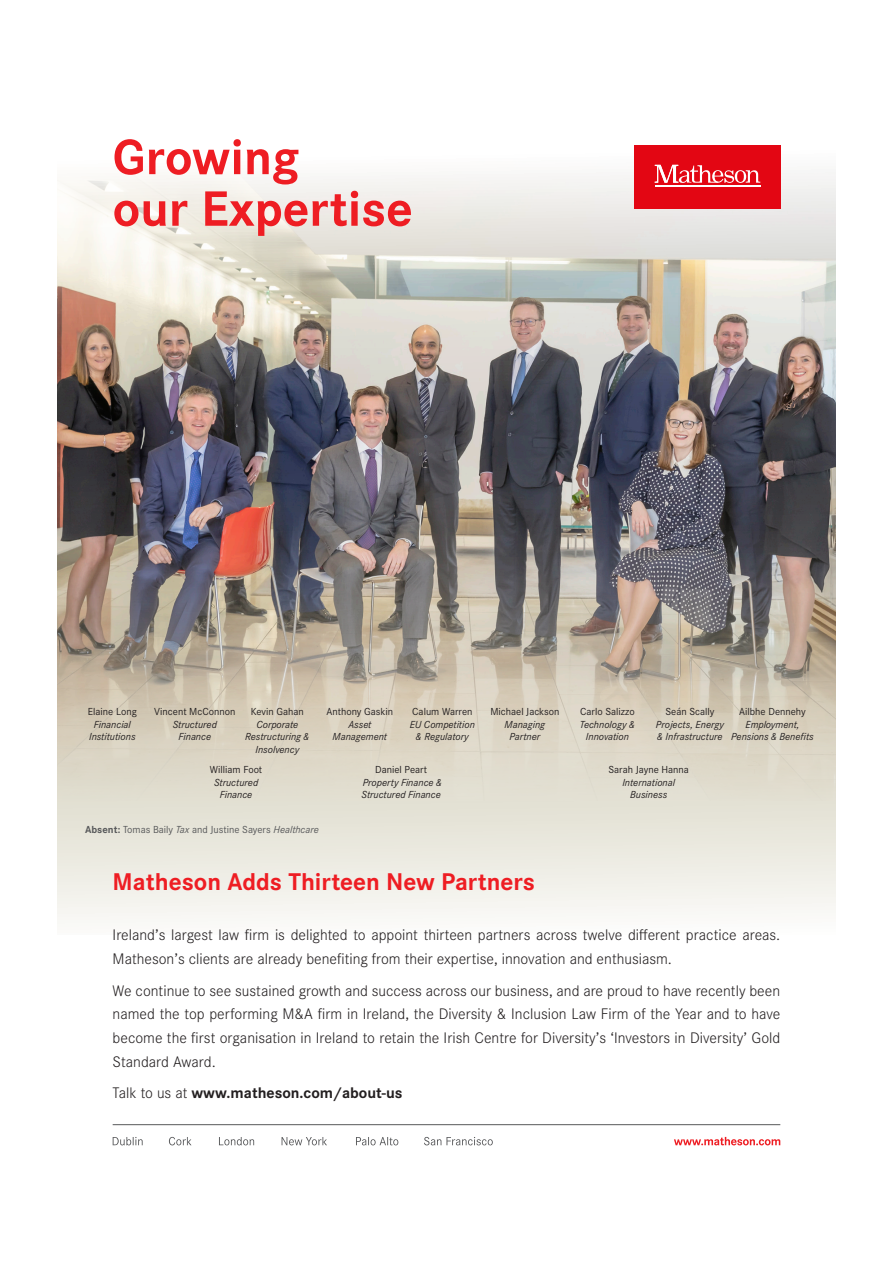
<style>
.page{position:relative;width:893px;height:1263px;background:#fff}
.page>*{position:absolute;margin:0;border:0;box-sizing:border-box;transform-origin:0 0}
.t1{font:700 51.45px/51.6px "Corporate S Pro";color:#ee1d23}
.t2{font:700 25.2px "Corporate S Pro";color:#ee1d23}
.t3{font:300 15.9px/23.9px "Corporate S Pro";color:#231f20}
.t4{font:700 15.9px "Corporate S Pro";color:#231f20}
.t5{font:italic 10.65px/12.8px "Corporate S Pro";color:#231f20;text-align:center}
.t6{font:10.65px "Corporate S Pro";color:#57585a}
.s1{font-style:normal}
.s2{font-weight:700}
.s3{font-style:italic}
.s4{font-weight:300}
</style>
<div class="page">
<svg style="left:57px;top:800px;width:779px;height:120px;fill:#ecebe2"></svg>
<img style="left:57px;top:145px;width:779px;height:655px">
<div style="left:634px;top:145px;width:146px;height:63px;background:#e30613"></div>
<hr style="left:655px;top:185px;width:105px;height:2px;background:#fff">
<svg style="left:655px;top:165px;width:105px;height:18px"></svg>
<hr style="left:113px;top:1124px;width:667px;height:1px;background:#57585a">
<svg style="left:113px;top:1137px;width:380px;height:8px"></svg>
<svg style="left:674px;top:1137px;width:106px;height:8px"></svg>
<p class="t1" style="left:113px;top:127px;width:302px">Growing<br>our Expertise</p>
<p class="t5" style="left:88px;top:704px;width:50px"><span class="s1">Elaine Long<br></span>Financial<br>Institutions</p>
<p class="t5" style="left:154px;top:704px;width:83px"><span class="s1">Vincent McConnon<br></span>Structured<br>Finance</p>
<p class="t5" style="left:245px;top:704px;width:66px"><span class="s1">Kevin Gahan<br></span>Corporate<br>Restructuring &amp;<br>Insolvency</p>
<p class="t5" style="left:327px;top:704px;width:68px"><span class="s1">Anthony Gaskin<br></span>Asset<br>Management</p>
<p class="t5" style="left:410px;top:704px;width:66px"><span class="s1">Calum Warren<br></span>EU Competition &amp; Regulatory</p>
<p class="t5" style="left:490px;top:704px;width:70px"><span class="s1">Michael Jackson<br></span>Managing<br>Partner</p>
<p class="t5" style="left:580px;top:704px;width:57px"><span class="s1">Carlo Salizzo<br></span>Technology &amp;<br>Innovation</p>
<p class="t5" style="left:656px;top:704px;width:70px"><span class="s1">Seán Scally<br></span>Projects, Energy &amp; Infrastructure</p>
<p class="t5" style="left:731px;top:704px;width:84px"><span class="s1">Ailbhe Dennehy<br></span>Employment,<br>Pensions &amp; Benefits</p>
<p class="t5" style="left:210px;top:762px;width:54px"><span class="s1">William Foot<br></span>Structured<br>Finance</p>
<p class="t5" style="left:361px;top:762px;width:82px"><span class="s1">Daniel Peart<br></span>Property Finance &amp;<br>Structured Finance</p>
<p class="t5" style="left:608px;top:762px;width:82px"><span class="s1">Sarah Jayne Hanna<br></span>International<br>Business</p>
<p class="t6" style="left:85px;top:821px;width:235px"><span class="s2">Absent:</span> Tomas Baily <span class="s3">Tax</span> and Justine Sayers <span class="s3">Healthcare</span></p>
<p class="t2" style="left:113px;top:862px;width:424px">Matheson Adds Thirteen New Partners</p>
<p class="t3" style="left:113px;top:922px;width:669px">Ireland’s largest law firm is delighted to appoint thirteen partners across twelve different practice areas.<br>Matheson’s clients are already benefiting from their expertise, innovation and enthusiasm.</p>
<p class="t3" style="left:113px;top:977px;width:669px;text-align:justify">We continue to see sustained growth and success across our business, and are proud to have recently been named the top performing M&amp;A firm in Ireland, the Diversity &amp; Inclusion Law Firm of the Year and to have become the first organisation in Ireland to retain the Irish Centre for Diversity’s ‘Investors in Diversity’ Gold Standard Award.</p>
<p class="t4" style="left:113px;top:1080px;width:291px"><span class="s4">Talk to us at</span> www.matheson.com/about-us</p>
</div>
